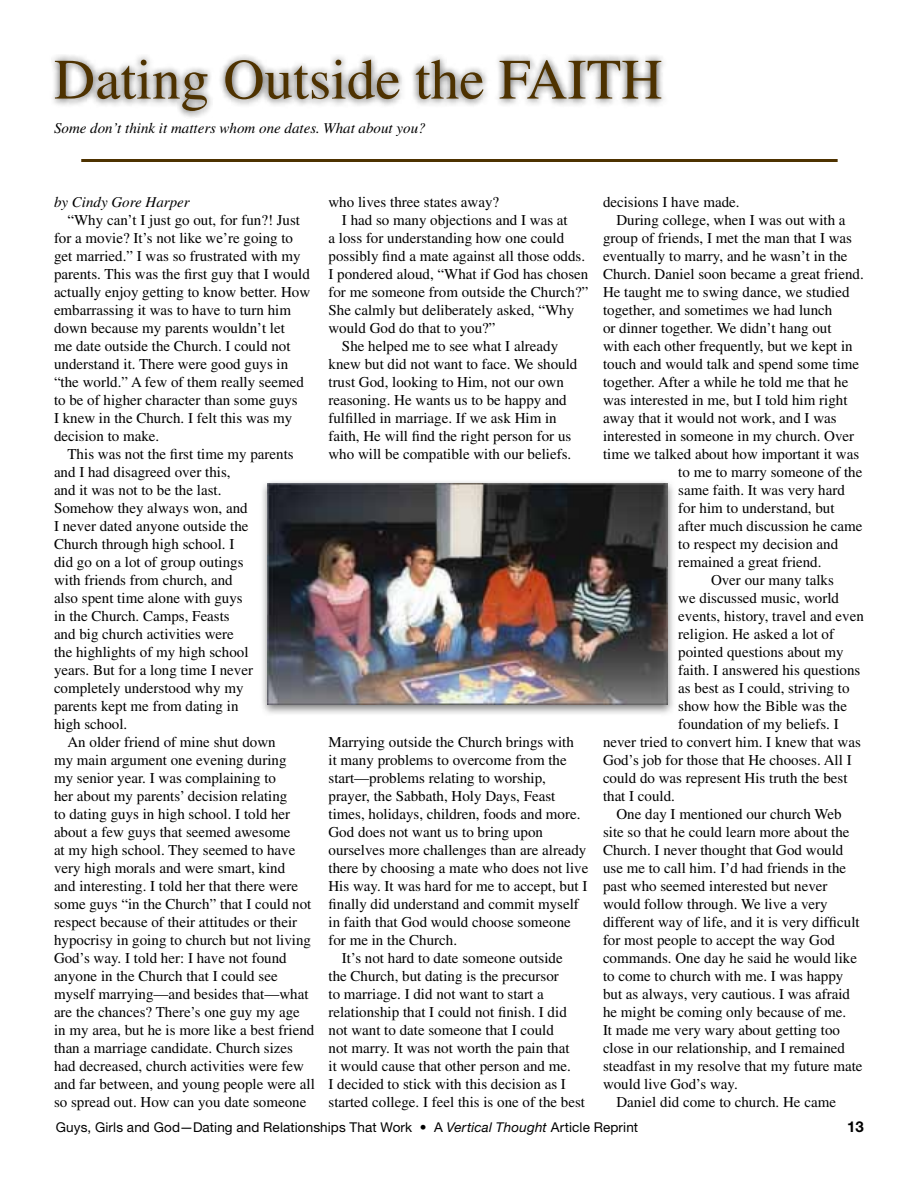
<style>
.page{position:relative;width:918px;height:1188px;background:#fff}
.page>*{position:absolute;margin:0;border:0;box-sizing:border-box;transform-origin:0 0}
.t1{font:57px "Times";color:#4e3200}
.t2{font:15px/18px "Times";color:#000}
.t3{font:italic 15px "Times";color:#000}
.t4{font:700 15px "Helvetica Neue";color:#000}
.t5{font:13.5px "Helvetica Neue";letter-spacing:.01em;color:#000}
.s1{font-style:italic}
</style>
<div class="page">
<hr style="left:81px;top:159px;width:757px;height:3px;background:#4e3200">
<div style="left:48px;top:52px;width:621px;height:67px;background:#000;opacity:.75"></div>
<div style="left:259px;top:478px;width:417px;height:238px;background:#000;opacity:.5"></div>
<img style="left:267px;top:483px;width:400px;height:222px">
<h1 class="t1" style="left:54px;top:47px;width:610px">Dating Outside the FAITH</h1>
<p class="t3" style="left:54px;top:120px;width:373px">Some don’t think it matters whom one dates. What about you?</p>
<p class="t2" style="left:328px;top:193px;width:172px">who lives three states away?</p>
<p class="t2" style="left:342px;top:211px;width:227px">I had so many objections and I was at</p>
<p class="t2" style="left:328px;top:229px;width:237px">a loss for understanding how one could</p>
<p class="t2" style="left:328px;top:247px;width:258px">possibly find a mate against all those odds.</p>
<p class="t2" style="left:328px;top:265px;width:261px">I pondered aloud, “What if God has chosen</p>
<p class="t2" style="left:328px;top:283px;width:261px">for me someone from outside the Church?”</p>
<p class="t2" style="left:328px;top:301px;width:247px">She calmly but deliberately asked, “Why</p>
<p class="t2" style="left:328px;top:319px;width:169px">would God do that to you?”</p>
<p class="t2" style="left:342px;top:337px;width:218px">She helped me to see what I already</p>
<p class="t2" style="left:328px;top:355px;width:250px">knew but did not want to face. We should</p>
<p class="t2" style="left:328px;top:373px;width:237px">trust God, looking to Him, not our own</p>
<p class="t2" style="left:328px;top:391px;width:240px">reasoning. He wants us to be happy and</p>
<p class="t2" style="left:328px;top:409px;width:230px">fulfilled in marriage. If we ask Him in</p>
<p class="t2" style="left:328px;top:427px;width:244px">faith, He will find the right person for us</p>
<p class="t2" style="left:328px;top:445px;width:244px">who will be compatible with our beliefs.</p>
<p class="t2" style="left:603px;top:193px;width:138px">decisions I have made.</p>
<p class="t2" style="left:616px;top:211px;width:231px">During college, when I was out with a</p>
<p class="t2" style="left:603px;top:229px;width:251px">group of friends, I met the man that I was</p>
<p class="t2" style="left:603px;top:247px;width:246px">eventually to marry, and he wasn’t in the</p>
<p class="t2" style="left:603px;top:265px;width:262px">Church. Daniel soon became a great friend.</p>
<p class="t2" style="left:603px;top:283px;width:248px">He taught me to swing dance, we studied</p>
<p class="t2" style="left:603px;top:301px;width:231px">together, and sometimes we had lunch</p>
<p class="t2" style="left:603px;top:319px;width:230px">or dinner together. We didn’t hang out</p>
<p class="t2" style="left:603px;top:337px;width:251px">with each other frequently, but we kept in</p>
<p class="t2" style="left:603px;top:355px;width:258px">touch and would talk and spend some time</p>
<p class="t2" style="left:603px;top:373px;width:247px">together. After a while he told me that he</p>
<p class="t2" style="left:603px;top:391px;width:246px">was interested in me, but I told him right</p>
<p class="t2" style="left:603px;top:409px;width:235px">away that it would not work, and I was</p>
<p class="t2" style="left:603px;top:427px;width:253px">interested in someone in my church. Over</p>
<p class="t2" style="left:603px;top:445px;width:258px">time we talked about how important it was</p>
<p class="t2" style="left:678px;top:463px;width:186px">to me to marry someone of the</p>
<p class="t2" style="left:678px;top:481px;width:168px">same faith. It was very hard</p>
<p class="t2" style="left:678px;top:499px;width:158px">for him to understand, but</p>
<p class="t2" style="left:678px;top:517px;width:186px">after much discussion he came</p>
<p class="t2" style="left:678px;top:535px;width:161px">to respect my decision and</p>
<p class="t2" style="left:678px;top:553px;width:145px">remained a great friend.</p>
<p class="t2" style="left:711px;top:571px;width:124px">Over our many talks</p>
<p class="t2" style="left:678px;top:589px;width:162px">we discussed music, world</p>
<p class="t2" style="left:678px;top:607px;width:187px">events, history, travel and even</p>
<p class="t2" style="left:678px;top:625px;width:157px">religion. He asked a lot of</p>
<p class="t2" style="left:678px;top:643px;width:167px">pointed questions about my</p>
<p class="t2" style="left:678px;top:661px;width:184px">faith. I answered his questions</p>
<p class="t2" style="left:678px;top:679px;width:173px">as best as I could, striving to</p>
<p class="t2" style="left:678px;top:697px;width:170px">show how the Bible was the</p>
<p class="t2" style="left:678px;top:715px;width:162px">foundation of my beliefs. I</p>
<p class="t2" style="left:603px;top:733px;width:259px">never tried to convert him. I knew that was</p>
<p class="t2" style="left:603px;top:751px;width:250px">God’s job for those that He chooses. All I</p>
<p class="t2" style="left:603px;top:769px;width:246px">could do was represent His truth the best</p>
<p class="t2" style="left:603px;top:787px;width:74px">that I could.</p>
<p class="t2" style="left:616px;top:805px;width:227px">One day I mentioned our church Web</p>
<p class="t2" style="left:603px;top:823px;width:248px">site so that he could learn more about the</p>
<p class="t2" style="left:603px;top:841px;width:242px">Church. I never thought that God would</p>
<p class="t2" style="left:603px;top:859px;width:245px">use me to call him. I’d had friends in the</p>
<p class="t2" style="left:603px;top:877px;width:226px">past who seemed interested but never</p>
<p class="t2" style="left:603px;top:895px;width:226px">would follow through. We live a very</p>
<p class="t2" style="left:603px;top:913px;width:258px">different way of life, and it is very difficult</p>
<p class="t2" style="left:603px;top:931px;width:234px">for most people to accept the way God</p>
<p class="t2" style="left:603px;top:949px;width:256px">commands. One day he said he would like</p>
<p class="t2" style="left:603px;top:967px;width:242px">to come to church with me. I was happy</p>
<p class="t2" style="left:603px;top:985px;width:249px">but as always, very cautious. I was afraid</p>
<p class="t2" style="left:603px;top:1003px;width:245px">he might be coming only because of me.</p>
<p class="t2" style="left:603px;top:1021px;width:239px">It made me very wary about getting too</p>
<p class="t2" style="left:603px;top:1039px;width:244px">close in our relationship, and I remained</p>
<p class="t2" style="left:603px;top:1057px;width:261px">steadfast in my resolve that my future mate</p>
<p class="t2" style="left:603px;top:1075px;width:136px">would live God’s way.</p>
<p class="t2" style="left:616px;top:1093px;width:221px">Daniel did come to church. He came</p>
<p class="t4" style="left:847px;top:1118px;width:18px">13</p>
<p class="t3" style="left:54px;top:194px;width:137px">by Cindy Gore Harper</p>
<p class="t2" style="left:54px;top:211px;width:258px;text-indent:14px">“Why can’t I just go out, for fun?! Just for a movie? It’s not like we’re going to get married.” I was so frustrated with my parents. This was the first guy that I would actually enjoy getting to know better. How embarrassing it was to have to turn him down because my parents wouldn’t let<br>me date outside the Church. I could not understand it. There were good guys in “the world.” A few of them really seemed to be of higher character than some guys<br>I knew in the Church. I felt this was my decision to make.</p>
<p class="t2" style="left:54px;top:445px;width:241px;text-indent:14px">This was not the first time my parents and I had disagreed over this,<br>and it was not to be the last.<br>Somehow they always won, and<br>I never dated anyone outside the<br>Church through high school. I<br>did go on a lot of group outings<br>with friends from church, and<br>also spent time alone with guys<br>in the Church. Camps, Feasts<br>and big church activities were<br>the highlights of my high school<br>years. But for a long time I never completely understood why my<br>parents kept me from dating in<br>high school.</p>
<p class="t2" style="left:54px;top:733px;width:262px;text-indent:14px">An older friend of mine shut down<br>my main argument one evening during<br>my senior year. I was complaining to<br>her about my parents’ decision relating<br>to dating guys in high school. I told her about a few guys that seemed awesome<br>at my high school. They seemed to have very high morals and were smart, kind<br>and interesting. I told her that there were some guys “in the Church” that I could not respect because of their attitudes or their hypocrisy in going to church but not living God’s way. I told her: I have not found anyone in the Church that I could see myself marrying—and besides that—what are the chances? There’s one guy my age in my area, but he is more like a best friend than a marriage candidate. Church sizes had decreased, church activities were few and far between, and young people were all so spread out. How can you date someone</p>
<p class="t2" style="left:328px;top:733px;width:247px">Marrying outside the Church brings with</p>
<p class="t2" style="left:328px;top:751px;width:240px">it many problems to overcome from the</p>
<p class="t2" style="left:328px;top:769px;width:219px">start—problems relating to worship,</p>
<p class="t2" style="left:328px;top:787px;width:228px">prayer, the Sabbath, Holy Days, Feast</p>
<p class="t2" style="left:328px;top:805px;width:254px">times, holidays, children, foods and more.</p>
<p class="t2" style="left:328px;top:823px;width:216px">God does not want us to bring upon</p>
<p class="t2" style="left:328px;top:841px;width:259px">ourselves more challenges than are already</p>
<p class="t2" style="left:328px;top:859px;width:261px">there by choosing a mate who does not live</p>
<p class="t2" style="left:328px;top:877px;width:260px">His way. It was hard for me to accept, but I</p>
<p class="t2" style="left:328px;top:895px;width:252px">finally did understand and commit myself</p>
<p class="t2" style="left:328px;top:913px;width:244px">in faith that God would choose someone</p>
<p class="t2" style="left:328px;top:931px;width:130px">for me in the Church.</p>
<p class="t2" style="left:342px;top:949px;width:222px">It’s not hard to date someone outside</p>
<p class="t2" style="left:328px;top:967px;width:232px">the Church, but dating is the precursor</p>
<p class="t2" style="left:328px;top:985px;width:217px">to marriage. I did not want to start a</p>
<p class="t2" style="left:328px;top:1003px;width:240px">relationship that I could not finish. I did</p>
<p class="t2" style="left:328px;top:1021px;width:227px">not want to date someone that I could</p>
<p class="t2" style="left:328px;top:1039px;width:243px">not marry. It was not worth the pain that</p>
<p class="t2" style="left:328px;top:1057px;width:244px">it would cause that other person and me.</p>
<p class="t2" style="left:328px;top:1075px;width:239px">I decided to stick with this decision as I</p>
<p class="t2" style="left:328px;top:1093px;width:258px">started college. I feel this is one of the best</p>
<p class="t5" style="left:56px;top:1119px;width:584px">Guys, Girls and God—Dating and Relationships That Work • A <span class="s1">Vertical Thought</span> Article Reprint</p>
</div>
